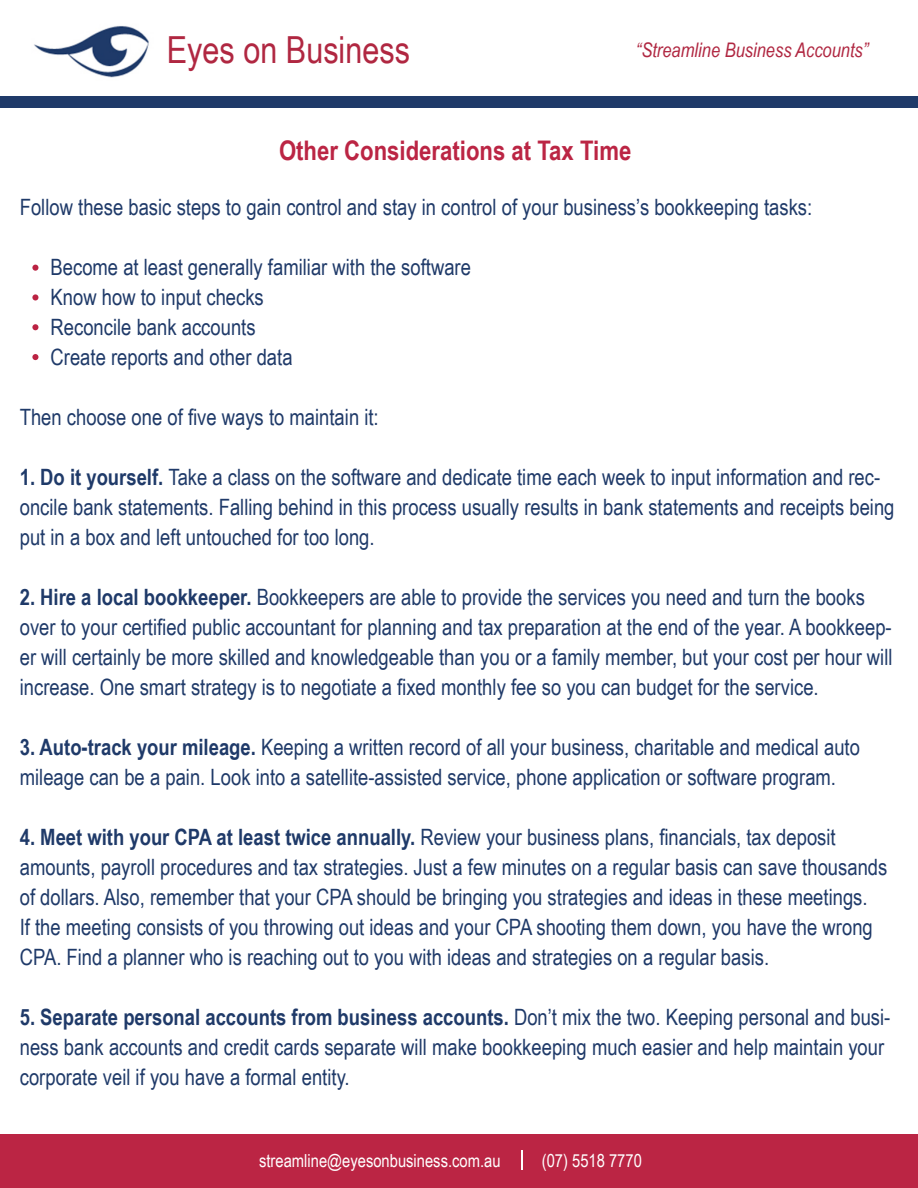
<style>
.page{position:relative;width:918px;height:1188px;background:#fff}
.page>*{position:absolute;margin:0;border:0;box-sizing:border-box;transform-origin:0 0}
.t1{font:37.35px "Arial Narrow";color:#b02741}
.t2{font:700 27px "Arial Narrow";color:#bb2544}
.t3{font:22.5px/30px "Arial Narrow";color:#1f3a69}
.t4{font:italic 20.1px "Arial Narrow";color:#b02741}
.t5{font:18px "Arial Narrow";color:#fff}
.s1{font-weight:700}
</style>
<div class="page">
<div style="left:0;top:97px;width:918px;height:11px;background:#1f3a69"></div>
<img style="left:34px;top:26px;width:115px;height:52px">
<div style="left:0;top:1135px;width:918px;height:53px;background:#bb2544"></div>
<hr style="left:521px;top:1150px;width:2px;height:20px;background:#fff">
<svg style="left:32px;top:265px;width:6px;height:6px"></svg>
<div style="left:32px;top:294px;width:6px;height:7px;background:#bb2343;border-radius:50%"></div>
<svg style="left:32px;top:324px;width:6px;height:6px"></svg>
<svg style="left:32px;top:354px;width:6px;height:6px"></svg>
<p class="t1" style="left:167px;top:23px;width:245px">Eyes on Business</p>
<p class="t4" style="left:636px;top:36px;width:234px">“Streamline Business Accounts”</p>
<p class="t2" style="left:279px;top:130px;width:354px">Other Considerations at Tax Time</p>
<p class="t3" style="left:20px;top:191px;width:794px">Follow these basic steps to gain control and stay in control of your business’s bookkeeping tasks:</p>
<p class="t3" style="left:51px;top:251px;width:422px">Become at least generally familiar with the software</p>
<p class="t3" style="left:51px;top:281px;width:215px">Know how to input checks</p>
<p class="t3" style="left:51px;top:311px;width:207px">Reconcile bank accounts</p>
<p class="t3" style="left:51px;top:341px;width:244px">Create reports and other data</p>
<p class="t3" style="left:20px;top:401px;width:360px">Then choose one of five ways to maintain it:</p>
<p class="t3" style="left:20px;top:461px;width:876px"><span class="s1">1. Do it yourself.</span> Take a class on the software and dedicate time each week to input information and rec&shy;oncile bank statements. Falling behind in this process usually results in bank statements and receipts being put in a box and left untouched for too long.</p>
<p class="t3" style="left:20px;top:581px;width:874px"><span class="s1">2. Hire a local bookkeeper.</span> Bookkeepers are able to provide the services you need and turn the books over to your certified public accountant for planning and tax preparation at the end of the year. A bookkeep&shy;er will certainly be more skilled and knowledgeable than you or a family member, but your cost per hour will increase. One smart strategy is to negotiate a fixed monthly fee so you can budget for the service.</p>
<p class="t3" style="left:20px;top:731px;width:842px"><span class="s1">3. Auto-track your mileage.</span> Keeping a written record of all your business, charitable and medical auto mileage can be a pain. Look into a satellite-assisted service, phone application or software program.</p>
<p class="t3" style="left:20px;top:821px;width:869px"><span class="s1">4. Meet with your CPA at least twice annually.</span> Review your business plans, financials, tax deposit amounts, payroll procedures and tax strategies. Just a few minutes on a regular basis can save thousands of dollars. Also, remember that your CPA should be bringing you strategies and ideas in these meetings.<br>If the meeting consists of you throwing out ideas and your CPA shooting them down, you have the wrong CPA. Find a planner who is reaching out to you with ideas and strategies on a regular basis.</p>
<p class="t3" style="left:20px;top:1001px;width:872px"><span class="s1">5. Separate personal accounts from business accounts.</span> Don’t mix the two. Keeping personal and busi&shy;ness bank accounts and credit cards separate will make bookkeeping much easier and help maintain your corporate veil if you have a formal entity.</p>
<p class="t5" style="left:259px;top:1147px;width:243px">streamline@eyesonbusiness.com.au</p>
<p class="t5" style="left:542px;top:1147px;width:102px">(07) 5518 7770</p>
</div>
